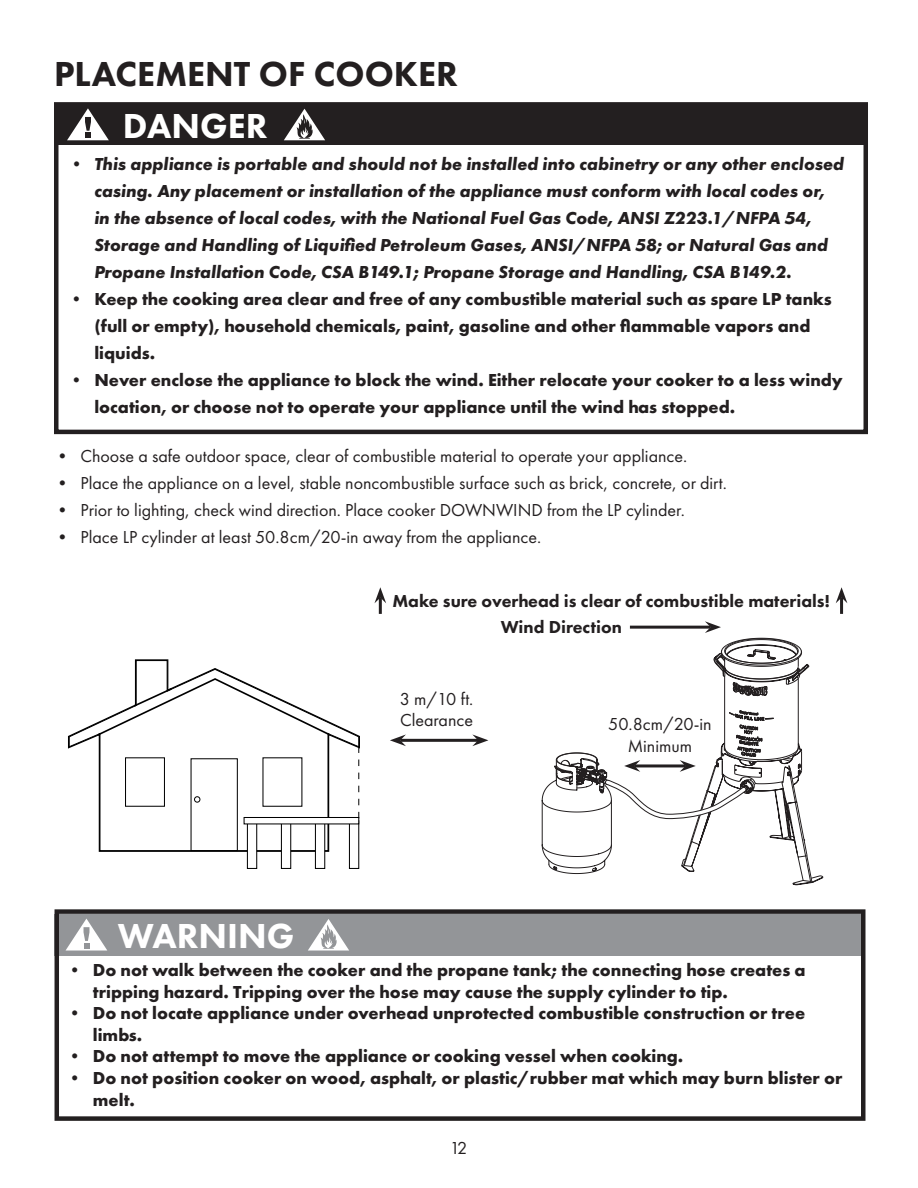
<style>
.page{position:relative;width:918px;height:1188px;background:#fff}
.page>*{position:absolute;margin:0;border:0;box-sizing:border-box;transform-origin:0 0}
.t1{font:800 36px "Futura PT";color:#231f20}
.t2{font:800 36px "Futura PT";color:#fff}
.t3{font:700 18px/27px "Futura PT";color:#231f20}
.t4{font:italic 700 18px/27px "Futura PT";color:#231f20}
.t5{font:18px "Futura PT";color:#231f20}
.t6{font:800 18px "Futura PT";color:#231f20}
</style>
<div class="page">
<hr style="left:379px;top:598px;width:3px;height:16px;background:#231f20">
<svg style="left:374px;top:587px;width:12px;height:16px"></svg>
<hr style="left:840px;top:598px;width:3px;height:16px;background:#231f20">
<svg style="left:836px;top:587px;width:11px;height:16px"></svg>
<div style="left:56px;top:104px;width:808px;height:41px;background:#231f20"></div>
<svg style="left:284px;top:109px;width:41px;height:31px"></svg>
<svg style="left:67px;top:108px;width:42px;height:32px"></svg>
<div style="left:54px;top:102px;width:814px;height:332px;border:4px solid #231f20"></div>
<svg style="left:68px;top:660px;width:292px;height:192px"></svg>
<div style="left:191px;top:758px;width:47px;height:93px;background:#fff;border:1px solid #000"></div>
<div style="left:125px;top:757px;width:40px;height:50px;background:#fff;border:1px solid #000"></div>
<div style="left:262px;top:757px;width:40px;height:50px;background:#fff"></div>
<div style="left:194px;top:796px;width:6px;height:7px;border:1px solid #000;border-radius:50%"></div>
<svg style="left:96px;top:677px;width:236px;height:60px"></svg>
<svg style="left:358px;top:746px;width:1px;height:71px"></svg>
<div style="left:247px;top:820px;width:10px;height:49px;background:#fff;border:1px solid #000"></div>
<div style="left:281px;top:820px;width:10px;height:49px;background:#fff;border:1px solid #000"></div>
<div style="left:315px;top:820px;width:10px;height:49px;background:#fff;border:1px solid #000"></div>
<div style="left:349px;top:820px;width:10px;height:49px;background:#fff;border:1px solid #000"></div>
<div style="left:244px;top:817px;width:115px;height:7px;background:#fff;border:1px solid #000"></div>
<div style="left:54px;top:914px;width:810px;height:42px;background:#939598"></div>
<div style="left:55px;top:909px;width:811px;height:212px;border:4px solid #231f20"></div>
<svg style="left:308px;top:919px;width:41px;height:32px"></svg>
<svg style="left:66px;top:919px;width:41px;height:32px"></svg>
<hr style="left:400px;top:739px;width:78px;height:3px;background:#231f20">
<svg style="left:390px;top:734px;width:16px;height:12px"></svg>
<svg style="left:472px;top:734px;width:16px;height:12px"></svg>
<svg style="left:541px;top:621px;width:283px;height:265px"></svg>
<p class="t1" style="left:54px;top:51px;width:405px">PLACEMENT OF COOKER</p>
<p class="t2" style="left:123px;top:103px;width:146px">DANGER</p>
<p class="t4" style="left:94px;top:150px;width:751px;text-indent:-27px">• This appliance is portable and should not be installed into cabinetry or any other enclosed casing. Any placement or installation of the appliance must conform with local codes or, in the absence of local codes, with the National Fuel Gas Code, ANSI Z223.1/NFPA 54, Storage and Handling of Liquified Petroleum Gases, ANSI/NFPA 58; or Natural Gas and Propane Installation Code, CSA B149.1; Propane Storage and Handling, CSA B149.2.</p>
<p class="t3" style="left:94px;top:285px;width:739px;text-indent:-27px">• Keep the cooking area clear and free of any combustible material such as spare LP tanks (full or empty), household chemicals, paint, gasoline and other flammable vapors and liquids.</p>
<p class="t3" style="left:94px;top:366px;width:750px;text-indent:-27px">• Never enclose the appliance to block the wind. Either relocate your cooker to a less windy location, or choose not to operate your appliance until the wind has stopped.</p>
<p class="t5" style="left:54px;top:445px;width:635px">• Choose a safe outdoor space, clear of combustible material to operate your appliance.</p>
<p class="t5" style="left:54px;top:472px;width:675px">• Place the appliance on a level, stable noncombustible surface such as brick, concrete, or dirt.</p>
<p class="t5" style="left:54px;top:499px;width:633px">• Prior to lighting, check wind direction. Place cooker DOWNWIND from the LP cylinder.</p>
<p class="t5" style="left:54px;top:526px;width:489px">• Place LP cylinder at least 50.8cm/20-in away from the appliance.</p>
<p class="t6" style="left:392px;top:590px;width:439px">Make sure overhead is clear of combustible materials!</p>
<p class="t2" style="left:118px;top:914px;width:178px">WARNING</p>
<p class="t5" style="left:400px;top:688px;width:75px">3 m/10 ft.</p>
<p class="t5" style="left:400px;top:709px;width:74px">Clearance</p>
<p class="t6" style="left:501px;top:616px;width:123px">Wind Direction</p>
<p class="t5" style="left:608px;top:714px;width:105px">50.8cm/20-in</p>
<p class="t5" style="left:628px;top:735px;width:66px">Minimum</p>
<p class="t3" style="left:93px;top:959px;width:714px;line-height:21.6px;text-indent:-27px">• Do not walk between the cooker and the propane tank; the connecting hose creates a tripping hazard. Tripping over the hose may cause the supply cylinder to tip.</p>
<p class="t3" style="left:93px;top:1002px;width:714px;line-height:21.6px;text-indent:-27px">• Do not locate appliance under overhead unprotected combustible construction or tree limbs.</p>
<p class="t3" style="left:66px;top:1042px;width:619px">• Do not attempt to move the appliance or cooking vessel when cooking.</p>
<p class="t3" style="left:93px;top:1067px;width:751px;line-height:21.6px;text-indent:-27px">• Do not position cooker on wood, asphalt, or plastic/rubber mat which may burn blister or melt.</p>
<p class="t5" style="left:450px;top:1137px;width:19px">12</p>
</div>
